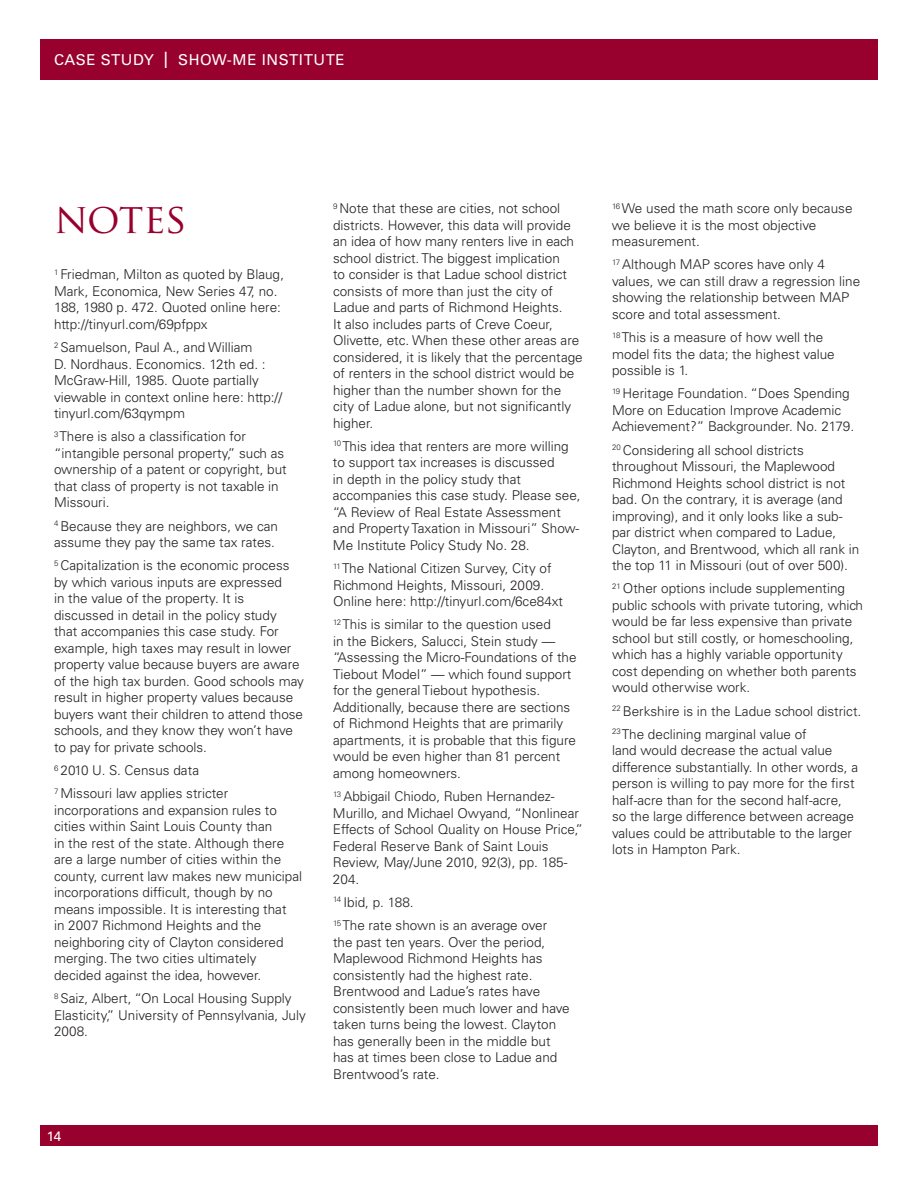
<style>
.page{position:relative;width:918px;height:1188px;background:#fff}
.page>*{position:absolute;margin:0;border:0;box-sizing:border-box;transform-origin:0 0}
.t1{font:40.5px "Trajan Pro";letter-spacing:-.005em;color:#98012d}
.t2{font:15px "Univers";letter-spacing:.04em;color:#fff}
.t3{font:300 13.5px/16.5px "Univers";color:#231f20}
.t4{font:13.5px "Univers";color:#fff}
.s1{font-size:22.5px}
</style>
<div class="page">
<div style="left:40px;top:1126px;width:838px;height:20px;background:#98012d"></div>
<div style="left:40px;top:39px;width:838px;height:40px;background:#98012d"></div>
<p class="t2" style="left:54px;top:51px;width:292px">CASE STUDY <span class="s1">I</span> SHOW-ME INSTITUTE</p>
<h1 class="t1" style="left:54px;top:192px;width:135px">NOTES</h1>
<p class="t3" style="left:54px;top:266px;width:232px"><sup>1</sup> Friedman, Milton as quoted by Blaug, Mark, Economica, New Series 47, no.<br>188, 1980 p. 472. Quoted online here: http://tinyurl.com/69pfppx</p>
<p class="t3" style="left:54px;top:339px;width:230px"><sup>2</sup> Samuelson, Paul A., and William<br>D. Nordhaus. Economics. 12th ed. :<br>McGraw-Hill, 1985. Quote partially viewable in context online here: http:// tinyurl.com/63qympm</p>
<p class="t3" style="left:54px;top:428px;width:234px"><sup>3</sup> There is also a classification for “intangible personal property,” such as ownership of a patent or copyright, but that class of property is not taxable in Missouri.</p>
<p class="t3" style="left:54px;top:518px;width:226px"><sup>4</sup> Because they are neighbors, we can assume they pay the same tax rates.</p>
<p class="t3" style="left:54px;top:557px;width:251px"><sup>5</sup> Capitalization is the economic process by which various inputs are expressed<br>in the value of the property. It is discussed in detail in the policy study<br>that accompanies this case study. For example, high taxes may result in lower property value because buyers are aware of the high tax burden. Good schools may result in higher property values because buyers want their children to attend those schools, and they know they won’t have to pay for private schools.</p>
<p class="t3" style="left:54px;top:759px;width:176px;line-height:23.2px"><sup>6</sup> 2010 U. S. Census data<br><sup>7</sup> Missouri law applies stricter</p>
<p class="t3" style="left:54px;top:802px;width:250px">incorporations and expansion rules to cities within Saint Louis County than<br>in the rest of the state. Although there are a large number of cities within the county, current law makes new municipal incorporations difficult, though by no means impossible. It is interesting that<br>in 2007 Richmond Heights and the neighboring city of Clayton considered merging. The two cities ultimately decided against the idea, however.</p>
<p class="t3" style="left:54px;top:990px;width:253px"><sup>8</sup> Saiz, Albert, “On Local Housing Supply<br>Elasticity,” University of Pennsylvania, July<br>2008.</p>
<p class="t4" style="left:47px;top:1128px;width:16px">14</p>
<p class="t3" style="left:333px;top:200px;width:251px"><sup>9</sup> Note that these are cities, not school districts. However, this data will provide an idea of how many renters live in each school district. The biggest implication<br>to consider is that Ladue school district consists of more than just the city of Ladue and parts of Richmond Heights.<br>It also includes parts of Creve Coeur, Olivette, etc. When these other areas are considered, it is likely that the percentage of renters in the school district would be higher than the number shown for the city of Ladue alone, but not significantly higher.</p>
<p class="t3" style="left:333px;top:438px;width:249px"><sup>10</sup> This idea that renters are more willing to support tax increases is discussed<br>in depth in the policy study that accompanies this case study. Please see, “A Review of Real Estate Assessment and Property Taxation in Missouri” Show-Me Institute Policy Study No. 28.</p>
<p class="t3" style="left:333px;top:560px;width:232px"><sup>11</sup> The National Citizen Survey, City of<br>Richmond Heights, Missouri, 2009.<br>Online here: http://tinyurl.com/6ce84xt</p>
<p class="t3" style="left:333px;top:616px;width:245px"><sup>12</sup> This is similar to the question used<br>in the Bickers, Salucci, Stein study — “Assessing the Micro-Foundations of the Tiebout Model” — which found support for the general Tiebout hypothesis.<br>Additionally, because there are sections of Richmond Heights that are primarily apartments, it is probable that this figure would be even higher than 81 percent among homeowners.</p>
<p class="t3" style="left:333px;top:788px;width:251px"><sup>13</sup> Abbigail Chiodo, Ruben Hernandez-Murillo, and Michael Owyand, “Nonlinear Effects of School Quality on House Price,” Federal Reserve Bank of Saint Louis Review, May/June 2010, 92(3), pp. 185- 204.</p>
<p class="t3" style="left:333px;top:891px;width:216px;line-height:23.2px"><sup>14</sup> Ibid, p. 188.<br><sup>15</sup> The rate shown is an average over</p>
<p class="t3" style="left:333px;top:934px;width:238px">the past ten years. Over the period, Maplewood Richmond Heights has consistently had the highest rate.<br>Brentwood and Ladue’s rates have consistently been much lower and have taken turns being the lowest. Clayton has generally been in the middle but has at times been close to Ladue and Brentwood’s rate.</p>
<p class="t3" style="left:612px;top:200px;width:242px"><sup>16</sup> We used the math score only because we believe it is the most objective measurement.</p>
<p class="t3" style="left:612px;top:256px;width:250px"><sup>17</sup> Although MAP scores have only 4 values, we can still draw a regression line showing the relationship between MAP score and total assessment.</p>
<p class="t3" style="left:612px;top:329px;width:224px"><sup>18</sup> This is a measure of how well the model fits the data; the highest value possible is 1.</p>
<p class="t3" style="left:612px;top:385px;width:244px"><sup>19</sup> Heritage Foundation. “Does Spending<br>More on Education Improve Academic<br>Achievement?” Backgrounder. No. 2179.</p>
<p class="t3" style="left:612px;top:442px;width:249px"><sup>20</sup> Considering all school districts throughout Missouri, the Maplewood Richmond Heights school district is not bad. On the contrary, it is average (and improving), and it only looks like a sub&shy;par district when compared to Ladue, Clayton, and Brentwood, which all rank in the top 11 in Missouri (out of over 500).</p>
<p class="t3" style="left:612px;top:580px;width:253px"><sup>21</sup> Other options include supplementing public schools with private tutoring, which would be far less expensive than private school but still costly, or homeschooling, which has a highly variable opportunity cost depending on whether both parents would otherwise work.</p>
<p class="t3" style="left:612px;top:699px;width:251px;line-height:23.2px"><sup>22</sup> Berkshire is in the Ladue school district.<br><sup>23</sup> The declining marginal value of</p>
<p class="t3" style="left:612px;top:742px;width:248px">land would decrease the actual value difference substantially. In other words, a person is willing to pay more for the first half-acre than for the second half-acre, so the large difference between acreage values could be attributable to the larger lots in Hampton Park.</p>
</div>
